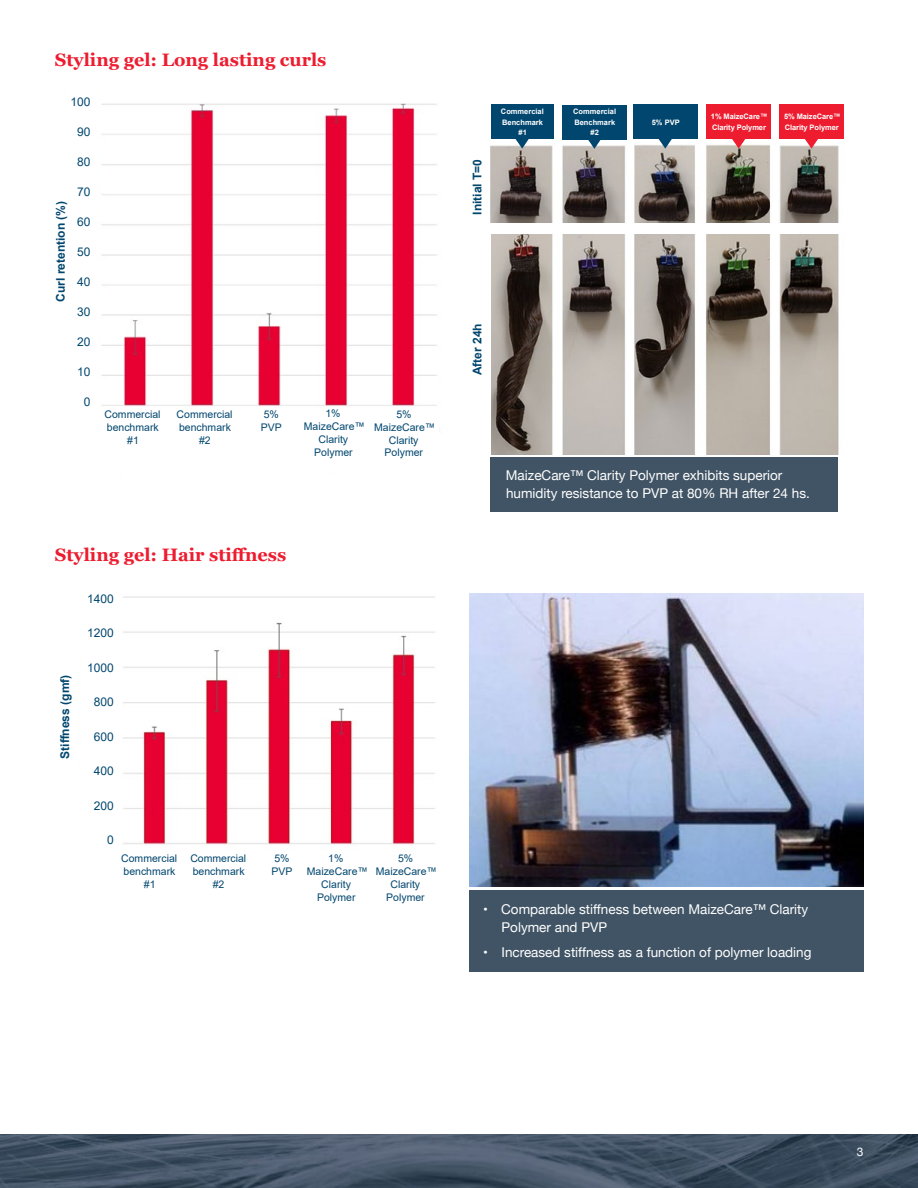
<style>
.page{position:relative;width:918px;height:1188px;background:#fff}
.page>*{position:absolute;margin:0;border:0;box-sizing:border-box;transform-origin:0 0}
.t1{font:700 18px "Georgia";color:#ed1c2f}
.t2{font:13.5px/18px "Helvetica Neue";color:#fff}
.t3{font:700 12px "Arial";color:#00466f}
.t4{font:12px "Arial";color:#00466f}
.t5{font:12px "Helvetica Neue";color:#fff}
.t6{font:10.5px/12.8px "Arial";color:#00466f;text-align:center}
.t7{font:700 7.5px/10.5px "Arial";letter-spacing:-.01em;color:#fff;text-align:center}
</style>
<div class="page">
<img style="left:0;top:1134px;width:918px;height:54px">
<img style="left:490px;top:104px;width:354px;height:350px">
<img style="left:470px;top:593px;width:394px;height:294px">
<svg style="left:515px;top:139px;width:14px;height:10px"></svg>
<div style="left:491px;top:105px;width:63px;height:34px;background:#00466f"></div>
<svg style="left:587px;top:139px;width:15px;height:10px"></svg>
<div style="left:562px;top:105px;width:65px;height:34px;background:#00466f"></div>
<svg style="left:658px;top:139px;width:15px;height:10px"></svg>
<div style="left:633px;top:105px;width:65px;height:34px;background:#00466f"></div>
<svg style="left:731px;top:139px;width:15px;height:10px"></svg>
<div style="left:706px;top:105px;width:65px;height:34px;background:#ed1c2f"></div>
<svg style="left:804px;top:139px;width:15px;height:10px"></svg>
<div style="left:779px;top:105px;width:65px;height:34px;background:#ed1c2f"></div>
<div style="left:481px;top:224px;width:374px;height:10px;background:#fff"></div>
<div style="left:490px;top:457px;width:348px;height:55px;background:#415465"></div>
<div style="left:470px;top:891px;width:394px;height:81px;background:#415465"></div>
<img style="left:123px;top:596px;width:312px;height:250px">
<img style="left:101px;top:103px;width:339px;height:328px">
<div style="left:98px;top:408px;width:340px;height:62px;background:#fff"></div>
<h1 class="t1" style="left:55px;top:49px;width:273px">Styling gel: Long lasting curls</h1>
<p class="t4" style="left:71px;top:94px;width:22px">100</p>
<p class="t4" style="left:77px;top:124px;width:15px">90</p>
<p class="t4" style="left:77px;top:154px;width:15px">80</p>
<p class="t4" style="left:77px;top:184px;width:15px">70</p>
<p class="t4" style="left:77px;top:214px;width:15px">60</p>
<p class="t4" style="left:77px;top:244px;width:15px">50</p>
<p class="t4" style="left:77px;top:274px;width:15px">40</p>
<p class="t4" style="left:77px;top:304px;width:15px">30</p>
<p class="t4" style="left:77px;top:334px;width:15px">20</p>
<p class="t4" style="left:77px;top:364px;width:15px">10</p>
<p class="t4" style="left:84px;top:394px;width:8px">0</p>
<p class="t3" style="left:52px;top:302px;width:102px;rotate:-90deg">Curl retention (%)</p>
<p class="t6" style="left:105px;top:408px;width:57px">Commercial benchmark #1</p>
<p class="t6" style="left:177px;top:408px;width:57px">Commercial benchmark #2</p>
<p class="t6" style="left:261px;top:408px;width:23px;text-align:left">5%<br>PVP</p>
<p class="t6" style="left:304px;top:407px;width:63px">1%<br>MaizeCare™<br>Clarity<br>Polymer</p>
<p class="t6" style="left:374px;top:408px;width:63px">5%<br>MaizeCare™<br>Clarity<br>Polymer</p>
<h1 class="t1" style="left:55px;top:543px;width:233px">Styling gel: Hair stiffness</h1>
<p class="t3" style="left:56px;top:759px;width:85px;rotate:-90deg">Stiffness (gmf)</p>
<p class="t4" style="left:87px;top:590px;width:28px">1400</p>
<p class="t4" style="left:87px;top:625px;width:28px">1200</p>
<p class="t4" style="left:87px;top:659px;width:28px">1000</p>
<p class="t4" style="left:94px;top:694px;width:22px">800</p>
<p class="t4" style="left:94px;top:728px;width:22px">600</p>
<p class="t4" style="left:94px;top:763px;width:22px">400</p>
<p class="t4" style="left:94px;top:797px;width:22px">200</p>
<p class="t4" style="left:107px;top:832px;width:8px">0</p>
<p class="t6" style="left:121px;top:852px;width:57px">Commercial benchmark #1</p>
<p class="t6" style="left:190px;top:852px;width:57px">Commercial benchmark #2</p>
<p class="t6" style="left:272px;top:852px;width:23px;text-align:left">5%<br>PVP</p>
<p class="t6" style="left:307px;top:852px;width:63px">1%<br>MaizeCare™<br>Clarity<br>Polymer</p>
<p class="t6" style="left:376px;top:852px;width:63px">5%<br>MaizeCare™<br>Clarity<br>Polymer</p>
<p class="t3" style="left:469px;top:215px;width:57px;rotate:-90deg">Initial T=0</p>
<p class="t7" style="left:501px;top:106px;width:44px">Commercial<br>Benchmark #1</p>
<p class="t7" style="left:573px;top:107px;width:44px">Commercial<br>Benchmark #2</p>
<p class="t7" style="left:652px;top:117px;width:29px">5% PVP</p>
<p class="t7" style="left:711px;top:112px;width:58px;text-align:left">1% MaizeCare™<br>Clarity Polymer</p>
<p class="t7" style="left:784px;top:112px;width:58px;text-align:left">5% MaizeCare™<br>Clarity Polymer</p>
<p class="t3" style="left:469px;top:375px;width:54px;rotate:-90deg">After 24h</p>
<p class="t2" style="left:506px;top:467px;width:306px">MaizeCare™ Clarity Polymer exhibits superior humidity resistance to PVP at 80% RH after 24 hs.</p>
<p class="t2" style="left:502px;top:901px;width:308px;text-indent:-18px">• Comparable stiffness between MaizeCare™ Clarity<br>Polymer and PVP</p>
<p class="t2" style="left:483px;top:944px;width:330px">• Increased stiffness as a function of polymer loading</p>
<p class="t5" style="left:857px;top:1143px;width:8px">3</p>
</div>
